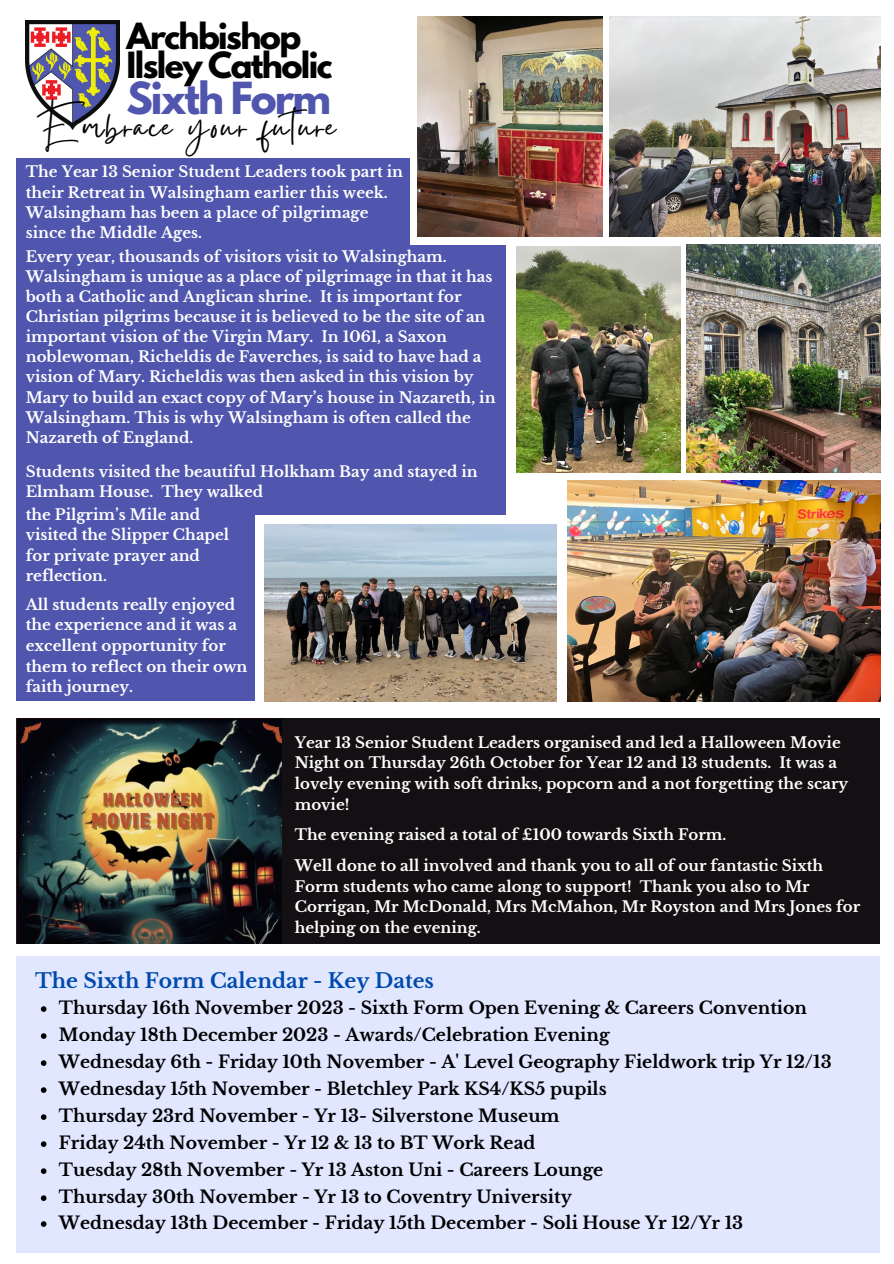
<style>
.page{position:relative;width:894px;height:1264px;background:#fff}
.page>*{position:absolute;margin:0;border:0;box-sizing:border-box;transform-origin:0 0}
.t1{font:45.15px "Gistesy";letter-spacing:.05em;color:#000}
.t2{font:700 39.15px "League Spartan";letter-spacing:-.05em;color:#5056ae}
.t3{font:700 31.95px/29.2px "League Spartan";letter-spacing:-.05em;color:#000}
.t4{font:700 20.25px "Libre Baskerville";color:#004aad}
.t5{font:700 17.25px "Libre Baskerville";color:#000}
.t6{font:700 15px/20.5px "Libre Baskerville";color:#fff}
</style>
<div class="page">
<img style="left:26px;top:20px;width:93px;height:110px">
<div style="left:17px;top:158px;width:488px;height:543px;background:#5056ae"></div>
<div style="left:17px;top:956px;width:863px;height:296px;background:#e0e7ff"></div>
<img style="left:609px;top:17px;width:271px;height:219px">
<img style="left:516px;top:247px;width:164px;height:226px">
<div style="left:255px;top:515px;width:323px;height:233px;background:#fff"></div>
<img style="left:567px;top:480px;width:313px;height:221px">
<div style="left:410px;top:17px;width:123px;height:227px;background:#fff"></div>
<img style="left:417px;top:17px;width:185px;height:219px">
<img style="left:686px;top:244px;width:194px;height:229px">
<img style="left:264px;top:524px;width:292px;height:177px">
<img style="left:17px;top:718px;width:265px;height:225px">
<div style="left:282px;top:718px;width:598px;height:226px;background:#130f12"></div>
<svg style="left:41px;top:1006px;width:5px;height:5px"></svg>
<svg style="left:41px;top:1033px;width:5px;height:5px"></svg>
<svg style="left:41px;top:1060px;width:5px;height:5px"></svg>
<svg style="left:41px;top:1087px;width:5px;height:5px"></svg>
<svg style="left:41px;top:1114px;width:5px;height:5px"></svg>
<svg style="left:41px;top:1141px;width:5px;height:5px"></svg>
<svg style="left:41px;top:1168px;width:5px;height:5px"></svg>
<svg style="left:41px;top:1195px;width:5px;height:5px"></svg>
<svg style="left:41px;top:1221px;width:5px;height:5px"></svg>
<p class="t3" style="left:126px;top:25px;width:207px">Archbishop<br>Ilsley Catholic</p>
<p class="t2" style="left:126px;top:78px;width:206px">Sixth Form</p>
<p class="t1" style="left:39px;top:95px;width:298px">Embrace your future</p>
<p class="t6" style="left:26px;top:162px;width:378px">The Year 13 Senior Student Leaders took part in their Retreat in Walsingham earlier this week.<br>Walsingham has been a place of pilgrimage since the Middle Ages.</p>
<p class="t6" style="left:26px;top:246px;width:471px;line-height:20.1px">Every year, thousands of visitors visit to Walsingham.<br>Walsingham is unique as a place of pilgrimage in that it has both a Catholic and Anglican shrine. It is important for Christian pilgrims because it is believed to be the site of an important vision of the Virgin Mary. In 1061, a Saxon noblewoman, Richeldis de Faverches, is said to have had a vision of Mary. Richeldis was then asked in this vision by Mary to build an exact copy of Mary’s house in Nazareth, in Walsingham. This is why Walsingham is often called the Nazareth of England.</p>
<p class="t6" style="left:26px;top:461px;width:453px;line-height:20.1px">Students visited the beautiful Holkham Bay and stayed in<br>Elmham House. They walked</p>
<p class="t6" style="left:26px;top:504px;width:205px">the Pilgrim’s Mile and visited the Slipper Chapel for private prayer and reflection.</p>
<p class="t6" style="left:26px;top:594px;width:223px">All students really enjoyed the experience and it was a excellent opportunity for them to reflect on their own faith journey.</p>
<p class="t6" style="left:295px;top:732px;width:555px">Year 13 Senior Student Leaders organised and led a Halloween Movie Night on Thursday 26th October for Year 12 and 13 students. It was a lovely evening with soft drinks, popcorn and a not forgetting the scary movie!</p>
<p class="t6" style="left:295px;top:824px;width:433px">The evening raised a total of £100 towards Sixth Form.</p>
<p class="t6" style="left:295px;top:855px;width:566px">Well done to all involved and thank you to all of our fantastic Sixth Form students who came along to support! Thank you also to Mr Corrigan, Mr McDonald, Mrs McMahon, Mr Royston and Mrs Jones for helping on the evening.</p>
<p class="t4" style="left:35px;top:968px;width:400px">The Sixth Form Calendar - Key Dates</p>
<p class="t5" style="left:59px;top:997px;width:749px">Thursday 16th November 2023 - Sixth Form Open Evening &amp; Careers Convention</p>
<p class="t5" style="left:59px;top:1024px;width:552px">Monday 18th December 2023 - Awards/Celebration Evening</p>
<p class="t5" style="left:59px;top:1051px;width:774px">Wednesday 6th - Friday 10th November - A' Level Geography Fieldwork trip Yr 12/13</p>
<p class="t5" style="left:59px;top:1078px;width:549px">Wednesday 15th November - Bletchley Park KS4/KS5 pupils</p>
<p class="t5" style="left:59px;top:1105px;width:502px">Thursday 23rd November - Yr 13- Silverstone Museum</p>
<p class="t5" style="left:59px;top:1132px;width:478px">Friday 24th November - Yr 12 &amp; 13 to BT Work Read</p>
<p class="t5" style="left:59px;top:1159px;width:546px">Tuesday 28th November - Yr 13 Aston Uni - Careers Lounge</p>
<p class="t5" style="left:59px;top:1186px;width:514px">Thursday 30th November - Yr 13 to Coventry University</p>
<p class="t5" style="left:59px;top:1212px;width:685px">Wednesday 13th December - Friday 15th December - Soli House Yr 12/Yr 13</p>
</div>
